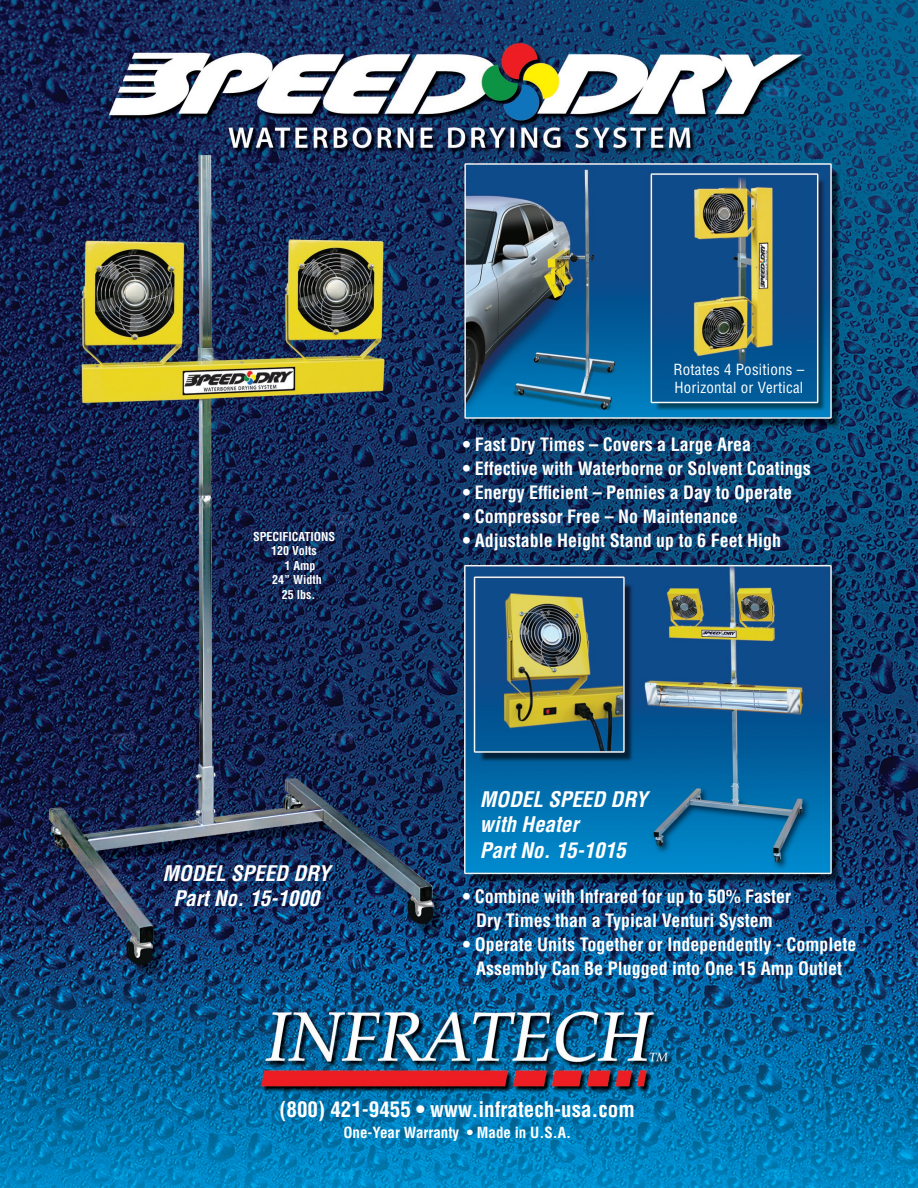
<style>
.page{position:relative;width:918px;height:1188px;background:#fff}
.page>*{position:absolute;margin:0;border:0;box-sizing:border-box;transform-origin:0 0}
.t1{font:italic 700 condensed 21px "Helvetica";color:#fff}
.t2{font:700 condensed 21px "Helvetica";color:#fff}
.t3{font:700 condensed 18px "Helvetica";color:#fff}
.t4{font:condensed 15px "Helvetica";letter-spacing:.015em;color:#fff}
.t5{font:700 condensed 15px "Helvetica";color:#fff}
.t6{font:700 condensed 12px "Helvetica";color:#fff}
</style>
<div class="page">
<img style="left:0;top:0;width:918px;height:1188px">
<p class="t6" style="left:253px;top:529px;width:84px">SPECIFICATIONS</p>
<p class="t6" style="left:271px;top:543px;width:47px">120 Volts</p>
<p class="t6" style="left:285px;top:558px;width:33px">1 Amp</p>
<p class="t6" style="left:272px;top:572px;width:51px">24” Width</p>
<p class="t6" style="left:282px;top:587px;width:35px">25 lbs.</p>
<p class="t1" style="left:163px;top:860px;width:169px">MODEL SPEED DRY</p>
<p class="t1" style="left:174px;top:885px;width:147px">Part No. 15-1000</p>
<p class="t4" style="left:673px;top:360px;width:133px">Rotates 4 Positions –</p>
<p class="t4" style="left:674px;top:378px;width:130px">Horizontal or Vertical</p>
<p class="t3" style="left:463px;top:433px;width:290px">• Fast Dry Times – Covers a Large Area</p>
<p class="t3" style="left:463px;top:457px;width:350px">• Effective with Waterborne or Solvent Coatings</p>
<p class="t3" style="left:463px;top:481px;width:331px">• Energy Efficient – Pennies a Day to Operate</p>
<p class="t3" style="left:463px;top:505px;width:277px">• Compressor Free – No Maintenance</p>
<p class="t3" style="left:463px;top:529px;width:320px">• Adjustable Height Stand up to 6 Feet High</p>
<p class="t1" style="left:480px;top:786px;width:169px">MODEL SPEED DRY</p>
<p class="t1" style="left:480px;top:812px;width:100px">with Heater</p>
<p class="t1" style="left:480px;top:837px;width:147px">Part No. 15-1015</p>
<p class="t3" style="left:463px;top:885px;width:330px">• Combine with Infrared for up to 50% Faster</p>
<p class="t3" style="left:476px;top:909px;width:298px">Dry Times than a Typical Venturi System</p>
<p class="t3" style="left:463px;top:933px;width:395px">• Operate Units Together or Independently - Complete</p>
<p class="t3" style="left:476px;top:957px;width:368px">Assembly Can Be Plugged into One 15 Amp Outlet</p>
<p class="t2" style="left:280px;top:1096px;width:357px">(800) 421-9455 • www.infratech-usa.com</p>
<p class="t5" style="left:343px;top:1123px;width:229px">One-Year Warranty • Made in U.S.A.</p>
</div>
